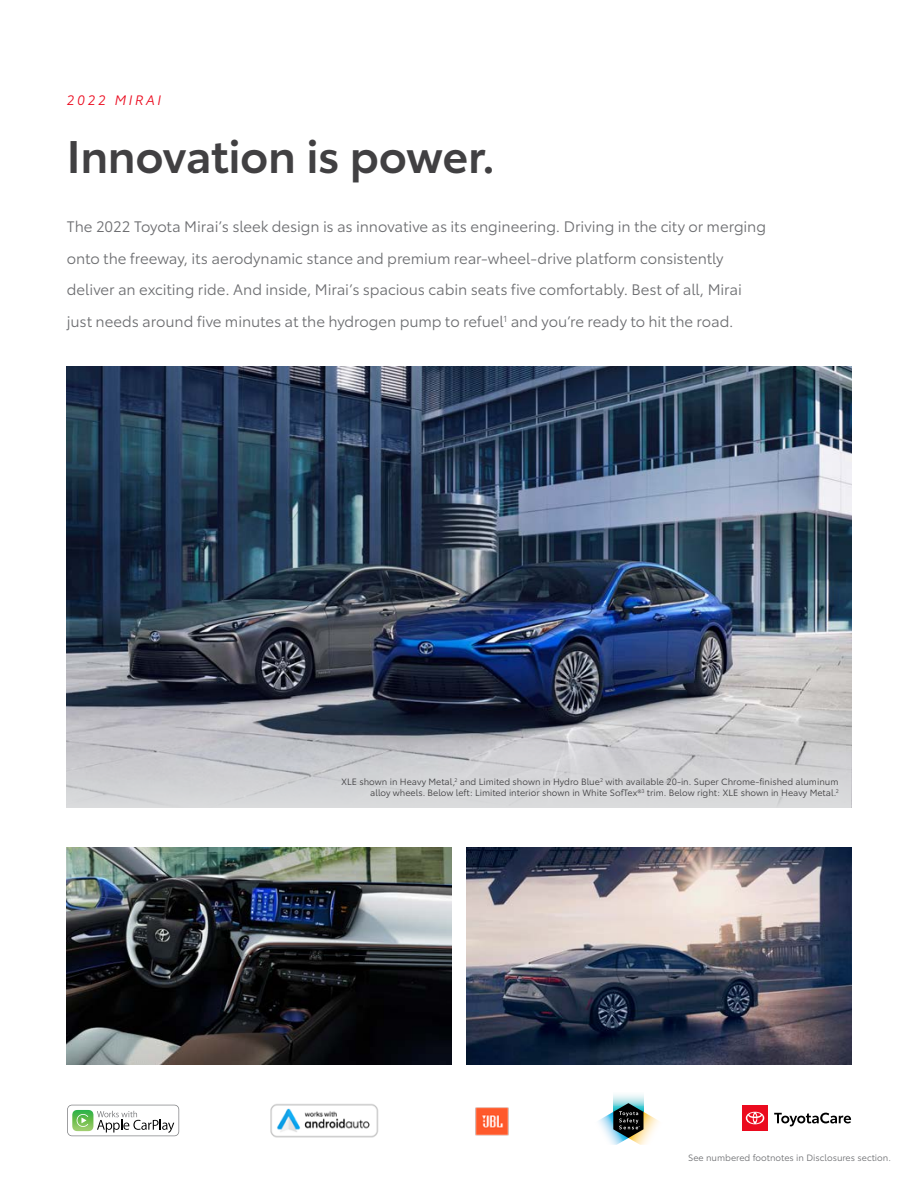
<style>
.page{position:relative;width:918px;height:1188px;background:#fff}
.page>*{position:absolute;margin:0;border:0;box-sizing:border-box;transform-origin:0 0}
.t1{font:600 45px "Toyota Type";letter-spacing:-.01em;color:#414042}
.t2{font:15px/31.5px "Toyota Type";letter-spacing:-.005em;color:#6d6e71}
.t3{font:italic 13.5px "Toyota Type";letter-spacing:.2em;color:#eb0a1e}
.t4{font:9px/11.2px "Toyota Type";color:#414042;text-align:right}
.t5{font:9px "Toyota Type";color:#6d6e71}
</style>
<div class="page">
<img style="left:67px;top:848px;width:385px;height:216px">
<img style="left:467px;top:848px;width:384px;height:216px">
<img style="left:67px;top:367px;width:784px;height:349px">
<svg style="left:67px;top:716px;width:784px;height:92px;background:#bec0c4"></svg>
<svg style="left:97px;top:1111px;width:77px;height:22px"></svg>
<img style="left:72px;top:1110px;width:21px;height:21px">
<svg style="left:77px;top:1114px;width:11px;height:13px"></svg>
<img style="left:270px;top:1104px;width:109px;height:34px">
<img style="left:475px;top:1107px;width:34px;height:29px">
<svg style="left:613px;top:1094px;width:31px;height:9px"></svg>
<svg style="left:598px;top:1103px;width:61px;height:42px"></svg>
<div style="left:742px;top:1105px;width:26px;height:26px;background:#eb0a1e"></div>
<svg style="left:746px;top:1112px;width:18px;height:12px"></svg>
<svg style="left:774px;top:1113px;width:77px;height:13px"></svg>
<p class="t3" style="left:67px;top:90px;width:96px">2022 MIRAI</p>
<h1 class="t1" style="left:67px;top:122px;width:430px">Innovation is power.</h1>
<p class="t2" style="left:67px;top:210px;width:701px">The 2022 Toyota Mirai’s sleek design is as innovative as its engineering. Driving in the city or merging onto the freeway, its aerodynamic stance and premium rear-wheel-drive platform consistently deliver an exciting ride. And inside, Mirai’s spacious cabin seats five comfortably. Best of all, Mirai just needs around five minutes at the hydrogen pump to refuel<sup>1</sup> and you’re ready to hit the road.</p>
<p class="t4" style="left:341px;top:775px;width:499px">XLE shown in Heavy Metal,<sup>2</sup> and Limited shown in Hydro Blue<sup>2</sup> with available 20-in. Super Chrome-finished aluminum alloy wheels. Below left: Limited interior shown in White SofTex®<sup>3</sup> trim. Below right: XLE shown in Heavy Metal.<sup>2</sup></p>
<p class="t5" style="left:688px;top:1151px;width:204px">See numbered footnotes in Disclosures section.</p>
</div>
